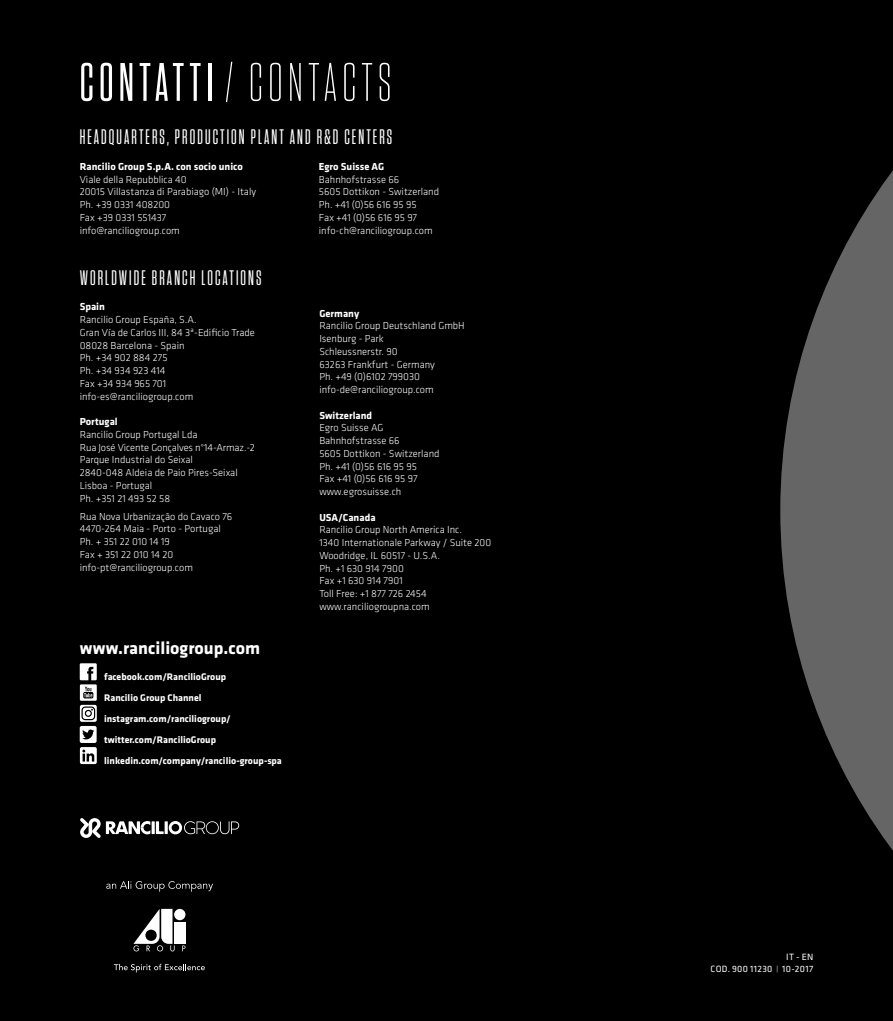
<style>
.page{position:relative;width:893px;height:1021px;background:#fff}
.page>*{position:absolute;margin:0;border:0;box-sizing:border-box;transform-origin:0 0}
.t1{font:300 54px "Tungsten Condensed";letter-spacing:.095em;color:#fff}
.t2{font:500 21px "Tungsten Condensed";letter-spacing:.1em;color:#fff}
.t3{font:700 18px "Klavika";color:#fff}
.t4{font:300 10.5px/12.8px "Klavika";color:#fff}
.t5{font:700 10.5px "Klavika";color:#fff}
.t6{font:700 9.9px/21px "Klavika";color:#fff}
.t7{font:9.45px/12px "Klavika";letter-spacing:.03em;color:#fff;text-align:right}
.s1{font-weight:500}
.s2{font-size:6.75px}
</style>
<div class="page">
<div style="left:0;top:0;width:893px;height:1020px;background:#000"></div>
<svg style="left:780px;top:170px;width:113px;height:681px;fill:#656565"></svg>
<svg style="left:114px;top:963px;width:91px;height:9px"></svg>
<div style="left:174px;top:908px;width:11px;height:12px;background:#fff;border-radius:50%"></div>
<div style="left:174px;top:921px;width:11px;height:22px;background:#fff"></div>
<svg style="left:133px;top:908px;width:42px;height:43px"></svg>
<svg style="left:182px;top:945px;width:3px;height:6px"></svg>
<svg style="left:106px;top:881px;width:107px;height:10px"></svg>
<svg style="left:80px;top:818px;width:159px;height:20px"></svg>
<svg style="left:80px;top:663px;width:17px;height:101px"></svg>
<h1 class="t1" style="left:80px;top:57px;width:313px"><span class="s1">CONTATTI</span> / CONTACTS</h1>
<h2 class="t2" style="left:80px;top:127px;width:314px">HEADQUARTERS, PRODUCTION PLANT AND R&amp;D CENTERS</h2>
<p class="t5" style="left:80px;top:161px;width:165px">Rancilio Group S.p.A. con socio unico</p>
<p class="t4" style="left:80px;top:173px;width:178px">Viale della Repubblica 40<br>20015 Villastanza di Parabiago (MI) - Italy<br>Ph. +39 0331 408200<br>Fax +39 0331 551437 info@ranciliogroup.com</p>
<h2 class="t2" style="left:80px;top:267px;width:183px">WORLDWIDE BRANCH LOCATIONS</h2>
<p class="t5" style="left:80px;top:301px;width:27px">Spain</p>
<p class="t4" style="left:80px;top:313px;width:177px">Rancilio Group España, S.A.<br>Gran Vía de Carlos III, 84 3ª-Edificio Trade<br>08028 Barcelona - Spain<br>Ph. +34 902 884 275<br>Ph. +34 934 923 414<br>Fax +34 934 965 701 info-es@ranciliogroup.com</p>
<p class="t5" style="left:80px;top:416px;width:40px">Portugal</p>
<p class="t4" style="left:80px;top:428px;width:177px">Rancilio Group Portugal Lda<br>Rua José Vicente Gonçalves n°14-Armaz.-2<br>Parque Industrial do Seixal<br>2840-048 Aldeia de Paio Pires-Seixal<br>Lisboa - Portugal<br>Ph. +351 21 493 52 58</p>
<p class="t4" style="left:80px;top:510px;width:154px">Rua Nova Urbanização do Cavaco 76<br>4470-264 Maia - Porto - Portugal<br>Ph. + 351 22 010 14 19<br>Fax + 351 22 010 14 20 info-pt@ranciliogroup.com</p>
<h3 class="t3" style="left:80px;top:638px;width:182px">www.ranciliogroup.com</h3>
<p class="t6" style="left:104px;top:666px;width:179px">facebook.com/RancilioGroup<br>Rancilio Group Channel instagram.com/ranciliogroup/ twitter.com/RancilioGroup linkedin.com/company/rancilio-group-spa</p>
<p class="t5" style="left:319px;top:161px;width:67px">Egro Suisse AG</p>
<p class="t4" style="left:319px;top:173px;width:122px">Bahnhofstrasse 66<br>5605 Dottikon - Switzerland<br>Ph. +41 (0)56 616 95 95<br>Fax +41 (0)56 616 95 97 info-ch@ranciliogroup.com</p>
<p class="t5" style="left:319px;top:307px;width:41px">Germany</p>
<p class="t4" style="left:319px;top:319px;width:147px">Rancilio Group Deutschland GmbH<br>Isenburg - Park<br>Schleussnerstr. 90<br>63263 Frankfurt - Germany<br>Ph. +49 (0)6102 799030 info-de@ranciliogroup.com</p>
<p class="t5" style="left:319px;top:409px;width:54px">Switzerland</p>
<p class="t4" style="left:319px;top:421px;width:122px">Egro Suisse AG<br>Bahnhofstrasse 66<br>5605 Dottikon - Switzerland<br>Ph. +41 (0)56 616 95 95<br>Fax +41 (0)56 616 95 97 www.egrosuisse.ch</p>
<p class="t5" style="left:319px;top:511px;width:58px">USA/Canada</p>
<p class="t4" style="left:319px;top:523px;width:173px">Rancilio Group North America Inc.<br>1340 Internationale Parkway / Suite 200<br>Woodridge, IL 60517 - U.S.A.<br>Ph. +1 630 914 7900<br>Fax +1 630 914 7901<br>Toll Free: +1 877 726 2454 www.ranciliogroupna.com</p>
<p class="t7" style="left:711px;top:950px;width:104px">IT - EN<br>COD. 900 11230 <span class="s2">|</span> 10-2017</p>
</div>
